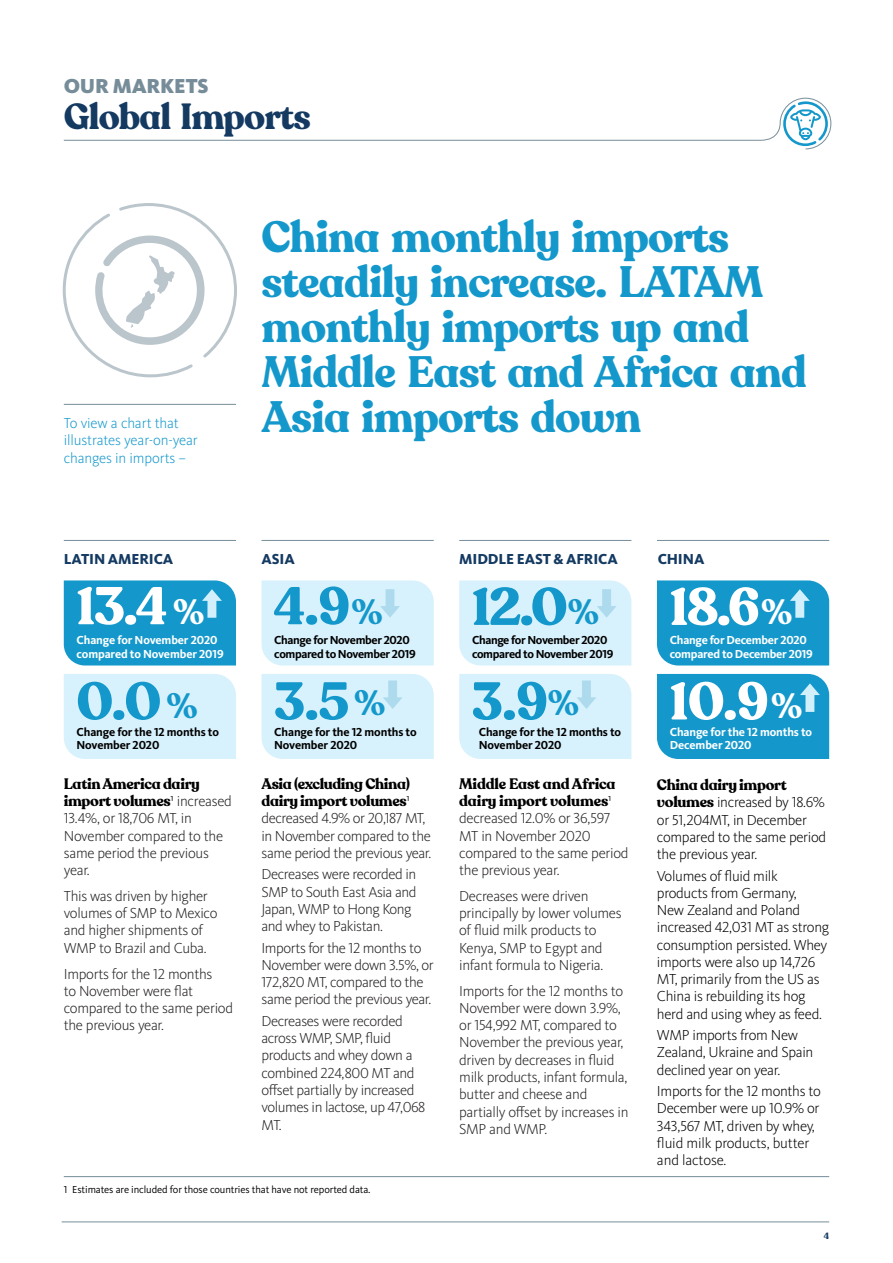
<style>
.page{position:relative;width:893px;height:1263px;background:#fff}
.page>*{position:absolute;margin:0;border:0;box-sizing:border-box;transform-origin:0 0}
.t1{font:700 52.5px "Recoleta Alt";color:#1498cb}
.t2{font:700 52.5px "Recoleta Alt";color:#fff}
.t3{font:700 43.5px/45px "Recoleta Alt";letter-spacing:-.02em;color:#1498cb}
.t4{font:700 36px "Recoleta Alt";letter-spacing:-.025em;color:#143a62}
.t5{font:700 34.8px "Recoleta Alt";color:#1498cb}
.t6{font:700 34.8px "Recoleta Alt";color:#fff}
.t7{font:900 21px "Kievit OT";letter-spacing:-.01em;color:#768d99}
.t8{font:300 15px/17.2px "Kievit OT";letter-spacing:-.02em;color:#231f20}
.t9{font:300 15px/17.2px "Kievit OT";letter-spacing:-.02em;color:#000}
.t10{font:700 15px/17.2px "Recoleta Alt";letter-spacing:-.02em;color:#000}
.t11{font:300 15px/17.2px "Kievit OT";letter-spacing:-.01em;color:#1498cb}
.t12{font:800 15px "Kievit OT";letter-spacing:-.01em;color:#143a62}
.t13{font:700 12px/13.5px "Kievit OT";letter-spacing:-.025em;color:#000}
.t14{font:700 12px/13.5px "Kievit OT";letter-spacing:-.015em;color:#fff}
.t15{font:10.5px "Kievit OT";letter-spacing:-.01em;color:#000}
.t16{font:700 9px "Recoleta Alt";color:#143a62}
.s1{font-family:"Kievit OT";font-weight:300}
.s2{font-family:"Kievit OT";font-weight:300;color:#231f20}
.s3{font-family:"Recoleta Alt";font-weight:700}
</style>
<div class="page">
<hr style="left:64px;top:404px;width:172px;height:1px;background:#768d99">
<svg style="left:62px;top:203px;width:175px;height:175px"></svg>
<hr style="left:62px;top:1221px;width:767px;height:1px;background:#768d99">
<svg style="left:63px;top:97px;width:769px;height:53px"></svg>
<hr style="left:261px;top:540px;width:173px;height:1px;background:#768d99">
<hr style="left:64px;top:540px;width:172px;height:1px;background:#768d99">
<hr style="left:657px;top:540px;width:172px;height:1px;background:#768d99">
<hr style="left:459px;top:540px;width:172px;height:1px;background:#768d99">
<hr style="left:64px;top:1176px;width:765px;height:1px;background:#768d99">
<div style="left:64px;top:674px;width:172px;height:85px;background:#d8f2fd"></div>
<div style="left:657px;top:580px;width:172px;height:85px;background:#1498cb"></div>
<div style="left:261px;top:674px;width:173px;height:85px;background:#d8f2fd"></div>
<div style="left:261px;top:580px;width:173px;height:85px;background:#d8f2fd"></div>
<div style="left:459px;top:580px;width:172px;height:85px;background:#d8f2fd"></div>
<div style="left:459px;top:674px;width:172px;height:85px;background:#d8f2fd"></div>
<div style="left:657px;top:674px;width:172px;height:85px;background:#1498cb"></div>
<div style="left:64px;top:580px;width:172px;height:85px;background:#1498cb"></div>
<h3 class="t7" style="left:64px;top:73px;width:146px">OUR MARKETS</h3>
<h3 class="t4" style="left:64px;top:93px;width:249px">Global Imports</h3>
<p class="t11" style="left:64px;top:415px;width:136px">To view a chart that illustrates year-on-year changes in imports –</p>
<h2 class="t3" style="left:261px;top:216px;width:547px">China monthly imports steadily increase. LATAM monthly imports up and<br>Middle East and Africa and<br>Asia imports down</h2>
<p class="t12" style="left:64px;top:550px;width:111px">LATIN AMERICA</p>
<p class="t12" style="left:261px;top:550px;width:35px">ASIA</p>
<p class="t12" style="left:459px;top:550px;width:160px">MIDDLE EAST &amp; AFRICA</p>
<p class="t12" style="left:658px;top:550px;width:48px">CHINA</p>
<h1 class="t2" style="left:76px;top:573px;width:93px">13.4</h1>
<h1 class="t1" style="left:274px;top:573px;width:78px">4.9</h1>
<h1 class="t2" style="left:669px;top:574px;width:92px">18.6</h1>
<h1 class="t1" style="left:472px;top:574px;width:98px">12.0</h1>
<h3 class="t6" style="left:173px;top:590px;width:33px">%</h3>
<h3 class="t5" style="left:351px;top:590px;width:33px">%</h3>
<h3 class="t5" style="left:568px;top:590px;width:33px">%</h3>
<h3 class="t6" style="left:761px;top:590px;width:33px">%</h3>
<p class="t14" style="left:77px;top:634px;width:149px">Change for November 2020 compared to November 2019</p>
<p class="t14" style="left:670px;top:634px;width:145px">Change for December 2020 compared to December 2019</p>
<p class="t13" style="left:274px;top:634px;width:143px">Change for November 2020 compared to November 2019</p>
<p class="t13" style="left:472px;top:634px;width:143px">Change for November 2020 compared to November 2019</p>
<h1 class="t2" style="left:669px;top:668px;width:101px">10.9</h1>
<h1 class="t1" style="left:76px;top:668px;width:87px">0.0</h1>
<h1 class="t1" style="left:274px;top:668px;width:77px">3.5</h1>
<h1 class="t1" style="left:472px;top:668px;width:78px">3.9</h1>
<h3 class="t6" style="left:771px;top:684px;width:33px">%</h3>
<p class="t14" style="left:670px;top:725px;width:144px">Change for the 12 months to<br>December 2020</p>
<h3 class="t5" style="left:166px;top:684px;width:33px">%</h3>
<h3 class="t5" style="left:548px;top:681px;width:33px">%</h3>
<h3 class="t5" style="left:354px;top:681px;width:33px">%</h3>
<p class="t13" style="left:77px;top:725px;width:144px">Change for the 12 months to<br>November 2020</p>
<p class="t13" style="left:274px;top:725px;width:144px">Change for the 12 months to<br>November 2020</p>
<p class="t13" style="left:479px;top:725px;width:144px">Change for the 12 months to<br>November 2020</p>
<p class="t10" style="left:64px;top:776px;width:170px">Latin America dairy import volumes<span class="s1">¹</span> <span class="s2">increased</span></p>
<p class="t8" style="left:64px;top:810px;width:161px">13.4%, or 18,706 MT, in<br>November compared to the same period the previous year.</p>
<p class="t8" style="left:64px;top:888px;width:155px">This was driven by higher volumes of SMP to Mexico and higher shipments of<br>WMP to Brazil and Cuba.</p>
<p class="t8" style="left:64px;top:965px;width:171px">Imports for the 12 months<br>to November were flat compared to the same period the previous year.</p>
<p class="t10" style="left:261px;top:776px;width:150px">Asia (excluding China) dairy import volumes<span class="s1">¹</span></p>
<p class="t8" style="left:261px;top:810px;width:171px">decreased 4.9% or 20,187 MT, in November compared to the same period the previous year.</p>
<p class="t8" style="left:261px;top:866px;width:156px">Decreases were recorded in<br>SMP to South East Asia and<br>Japan, WMP to Hong Kong and whey to Pakistan.</p>
<p class="t8" style="left:261px;top:939px;width:174px">Imports for the 12 months to<br>November were down 3.5%, or<br>172,820 MT, compared to the same period the previous year.</p>
<p class="t8" style="left:261px;top:1013px;width:165px">Decreases were recorded across WMP, SMP, fluid products and whey down a combined 224,800 MT and offset partially by increased volumes in lactose, up 47,068<br>MT.</p>
<p class="t15" style="left:64px;top:1183px;width:308px">1 Estimates are included for those countries that have not reported data.</p>
<p class="t10" style="left:459px;top:776px;width:158px">Middle East and Africa dairy import volumes<span class="s1">¹</span></p>
<p class="t8" style="left:459px;top:810px;width:171px">decreased 12.0% or 36,597<br>MT in November 2020 compared to the same period the previous year.</p>
<p class="t8" style="left:459px;top:888px;width:164px">Decreases were driven principally by lower volumes of fluid milk products to<br>Kenya, SMP to Egypt and infant formula to Nigeria.</p>
<p class="t8" style="left:459px;top:982px;width:171px">Imports for the 12 months to<br>November were down 3.9%, or 154,992 MT, compared to<br>November the previous year, driven by decreases in fluid milk products, infant formula, butter and cheese and partially offset by increases in<br>SMP and WMP.</p>
<p class="t10" style="left:657px;top:777px;width:131px">China dairy import</p>
<p class="t9" style="left:657px;top:794px;width:171px"><span class="s3">volumes</span> increased by 18.6% or 51,204MT, in December compared to the same period the previous year.</p>
<p class="t9" style="left:657px;top:867px;width:174px">Volumes of fluid milk products from Germany,<br>New Zealand and Poland increased 42,031 MT as strong consumption persisted. Whey imports were also up 14,726<br>MT, primarily from the US as<br>China is rebuilding its hog herd and using whey as feed.</p>
<p class="t9" style="left:657px;top:1027px;width:158px">WMP imports from New<br>Zealand, Ukraine and Spain declined year on year.</p>
<p class="t9" style="left:657px;top:1083px;width:165px">Imports for the 12 months to<br>December were up 10.9% or<br>343,567 MT, driven by whey, fluid milk products, butter and lactose.</p>
<p class="t16" style="left:824px;top:1230px;width:7px">4</p>
</div>
